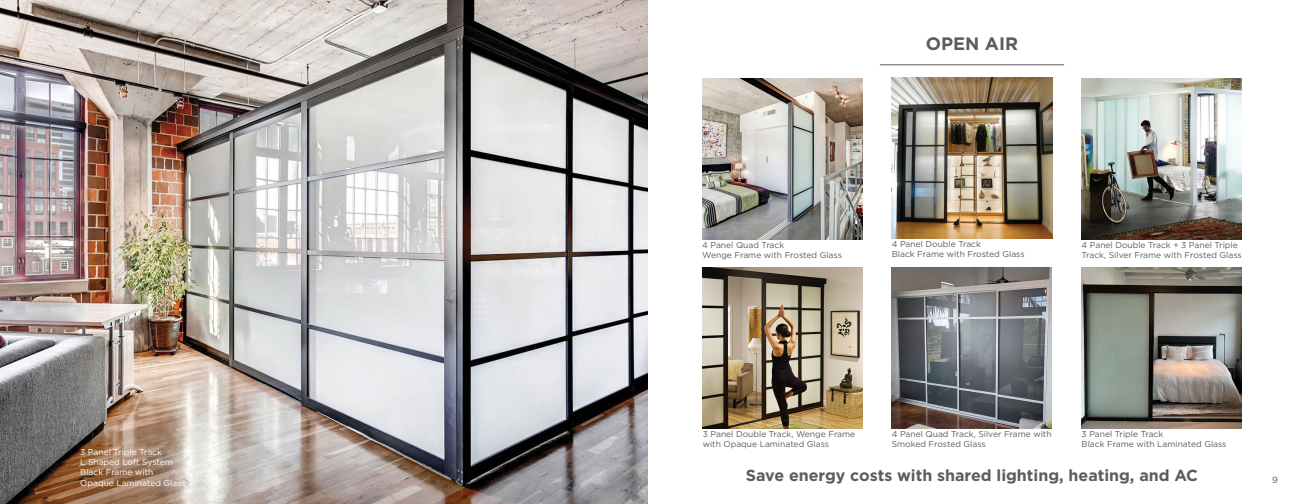
<style>
.page{position:relative;width:1296px;height:504px;background:#fff}
.page>*{position:absolute;margin:0;border:0;box-sizing:border-box;transform-origin:0 0}
.t1{font:700 18px "Gotham";color:#5d5c57}
.t2{font:700 16px "Gotham";color:#5d5c57}
.t3{font:9px "Gotham";color:#5d5c57}
.t4{font:8.5px/10.2px "Gotham";color:#5d5c57}
.t5{font:8.5px/10.2px "Gotham";color:#fff}
</style>
<div class="page">
<img style="left:702px;top:78px;width:161px;height:161px">
<img style="left:1081px;top:78px;width:161px;height:161px">
<img style="left:702px;top:268px;width:161px;height:161px">
<img style="left:1081px;top:268px;width:161px;height:161px">
<img style="left:892px;top:78px;width:160px;height:161px">
<hr style="left:880px;top:64px;width:184px;height:1px;background:#5d5c57">
<img style="left:0;top:0;width:648px;height:504px">
<img style="left:891px;top:268px;width:161px;height:161px">
<p class="t5" style="left:80px;top:447px;width:83px">3 Panel Triple Track</p>
<p class="t5" style="left:80px;top:457px;width:94px">L Shaped Loft System</p>
<p class="t5" style="left:80px;top:467px;width:107px">Black Frame with<br>Opaque Laminated Glass</p>
<p class="t1" style="left:926px;top:32px;width:94px">OPEN AIR</p>
<p class="t4" style="left:702px;top:239px;width:83px">4 Panel Quad Track</p>
<p class="t4" style="left:702px;top:250px;width:141px">Wenge Frame with Frosted Glass</p>
<p class="t4" style="left:892px;top:239px;width:91px">4 Panel Double Track</p>
<p class="t4" style="left:892px;top:249px;width:134px">Black Frame with Frosted Glass</p>
<p class="t4" style="left:1082px;top:239px;width:162px">4 Panel Double Track + 3 Panel Triple<br>Track, Silver Frame with Frosted Glass</p>
<p class="t4" style="left:703px;top:429px;width:154px">3 Panel Double Track, Wenge Frame with Opaque Laminated Glass</p>
<p class="t4" style="left:892px;top:429px;width:161px">4 Panel Quad Track, Silver Frame with<br>Smoked Frosted Glass</p>
<p class="t4" style="left:1082px;top:429px;width:83px">3 Panel Triple Track</p>
<p class="t4" style="left:1082px;top:439px;width:146px">Black Frame with Laminated Glass</p>
<p class="t2" style="left:746px;top:465px;width:454px">Save energy costs with shared lighting, heating, and AC</p>
<p class="t3" style="left:1272px;top:474px;width:7px">9</p>
</div>
